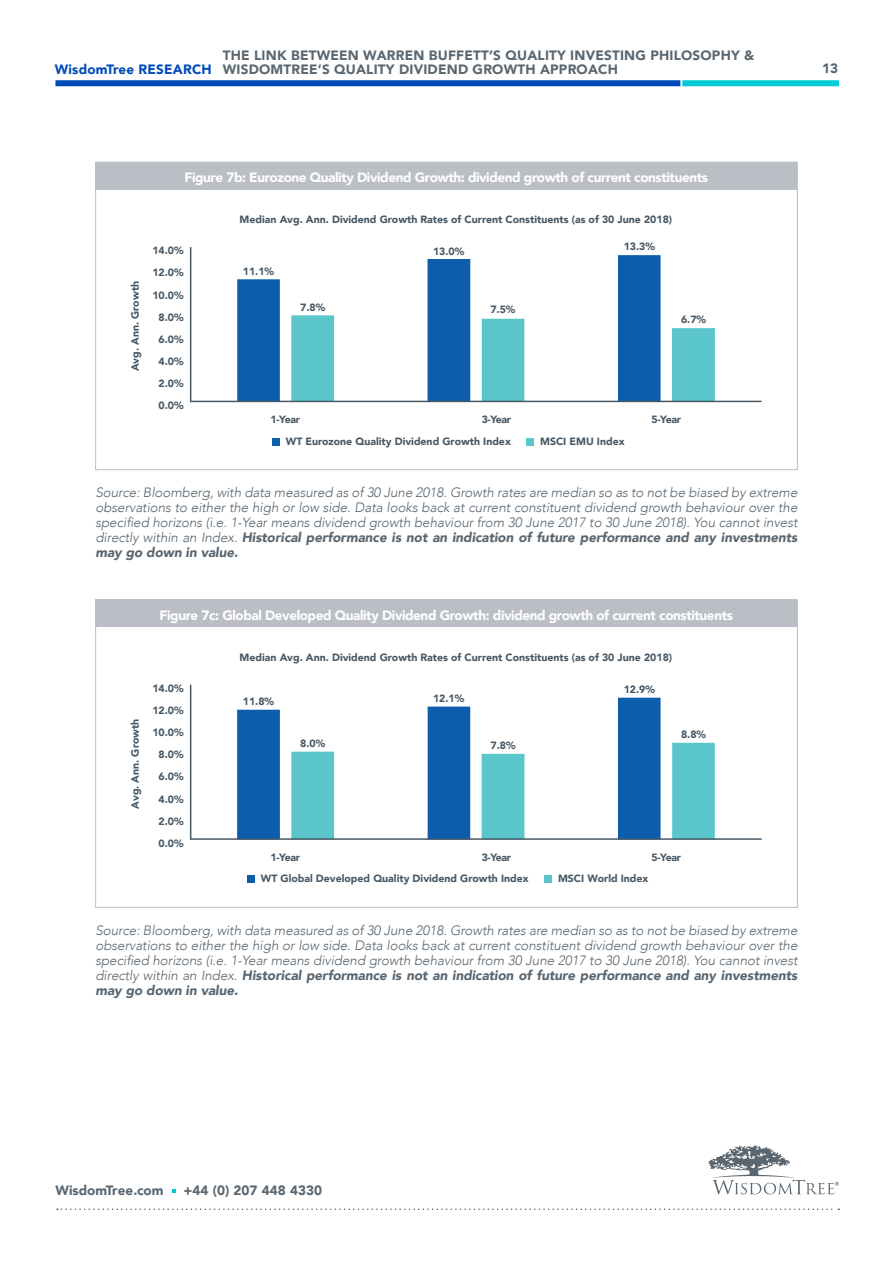
<style>
.page{position:relative;width:893px;height:1263px;background:#fff}
.page>*{position:absolute;margin:0;border:0;box-sizing:border-box;transform-origin:0 0}
.t1{font:italic 300 13.5px/15px "Avenir";letter-spacing:-.005em;color:#5a6670;text-align:justify}
.t2{font:900 13.5px "Avenir";letter-spacing:-.03em;color:#fff}
.t3{font:900 13.5px "Avenir";letter-spacing:.015em;color:#5a6670}
.t4{font:900 10.5px "Avenir";color:#475865}
.s1{color:#004aba}
.s2{font-weight:900}
</style>
<div class="page">
<svg style="left:237px;top:698px;width:424px;height:140px"></svg>
<svg style="left:291px;top:743px;width:424px;height:95px"></svg>
<svg style="left:237px;top:255px;width:424px;height:146px"></svg>
<svg style="left:291px;top:315px;width:424px;height:86px"></svg>
<svg style="left:708px;top:1145px;width:131px;height:50px"></svg>
<svg style="left:172px;top:1189px;width:3px;height:4px"></svg>
<svg style="left:57px;top:1208px;width:782px;height:2px"></svg>
<div style="left:55px;top:80px;width:625px;height:6px;background:#004aba"></div>
<div style="left:682px;top:80px;width:157px;height:6px;background:#00cad4"></div>
<div style="left:95px;top:162px;width:702px;height:27px;background:#bbbec4"></div>
<div style="left:95px;top:600px;width:702px;height:27px;background:#bbbec4"></div>
<div style="left:272px;top:438px;width:8px;height:7px;background:#0d5dac"></div>
<div style="left:526px;top:438px;width:8px;height:7px;background:#5ac6cc"></div>
<div style="left:247px;top:875px;width:8px;height:8px;background:#0d5dac"></div>
<div style="left:544px;top:875px;width:8px;height:8px;background:#5ac6cc"></div>
<hr style="left:190px;top:247px;width:1px;height:155px;background:#475865">
<hr style="left:191px;top:401px;width:571px;height:1px;background:#475865">
<hr style="left:190px;top:685px;width:1px;height:155px;background:#475865">
<hr style="left:191px;top:838px;width:571px;height:2px;background:#475865">
<p class="t3" style="left:223px;top:44px;width:533px">THE LINK BETWEEN WARREN BUFFETT’S QUALITY INVESTING PHILOSOPHY &amp;</p>
<p class="t3" style="left:55px;top:58px;width:565px"><span class="s1">WisdomTree RESEARCH</span> WISDOMTREE’S QUALITY DIVIDEND GROWTH APPROACH</p>
<p class="t3" style="left:822px;top:57px;width:18px">13</p>
<p class="t2" style="left:184px;top:166px;width:525px">Figure 7b: Eurozone Quality Dividend Growth: dividend growth of current constituents</p>
<p class="t4" style="left:126px;top:371px;width:92px;rotate:-90deg">Avg. Ann. Growth</p>
<p class="t4" style="left:152px;top:242px;width:33px">14.0%</p>
<p class="t4" style="left:152px;top:264px;width:33px">12.0%</p>
<p class="t4" style="left:152px;top:286px;width:33px">10.0%</p>
<p class="t4" style="left:159px;top:308px;width:27px">8.0%</p>
<p class="t4" style="left:159px;top:330px;width:27px">6.0%</p>
<p class="t4" style="left:159px;top:352px;width:27px">4.0%</p>
<p class="t4" style="left:159px;top:374px;width:27px">2.0%</p>
<p class="t4" style="left:159px;top:396px;width:27px">0.0%</p>
<p class="t4" style="left:240px;top:211px;width:434px">Median Avg. Ann. Dividend Growth Rates of Current Constituents (as of 30 June 2018)</p>
<p class="t4" style="left:243px;top:262px;width:33px">11.1%</p>
<p class="t4" style="left:300px;top:298px;width:27px">7.8%</p>
<p class="t4" style="left:270px;top:411px;width:31px">1-Year</p>
<p class="t4" style="left:433px;top:242px;width:33px">13.0%</p>
<p class="t4" style="left:490px;top:301px;width:27px">7.5%</p>
<p class="t4" style="left:482px;top:411px;width:31px">3-Year</p>
<p class="t4" style="left:624px;top:238px;width:33px">13.3%</p>
<p class="t4" style="left:681px;top:311px;width:27px">6.7%</p>
<p class="t4" style="left:651px;top:411px;width:31px">5-Year</p>
<p class="t4" style="left:286px;top:432px;width:226px">WT Eurozone Quality Dividend Growth Index</p>
<p class="t4" style="left:540px;top:432px;width:86px">MSCI EMU Index</p>
<p class="t1" style="left:95px;top:485px;width:704px">Source: Bloomberg, with data measured as of 30 June 2018. Growth rates are median so as to not be biased by extreme observations to either the high or low side. Data looks back at current constituent dividend growth behaviour over the specified horizons (i.e. 1-Year means dividend growth behaviour from 30 June 2017 to 30 June 2018). You cannot invest directly within an Index. <span class="s2">Historical performance is not an indication of future performance and any investments may go down in value.</span></p>
<p class="t2" style="left:160px;top:604px;width:575px">Figure 7c: Global Developed Quality Dividend Growth: dividend growth of current constituents</p>
<p class="t4" style="left:126px;top:809px;width:92px;rotate:-90deg">Avg. Ann. Growth</p>
<p class="t4" style="left:152px;top:679px;width:33px">14.0%</p>
<p class="t4" style="left:152px;top:701px;width:33px">12.0%</p>
<p class="t4" style="left:152px;top:723px;width:33px">10.0%</p>
<p class="t4" style="left:159px;top:746px;width:27px">8.0%</p>
<p class="t4" style="left:159px;top:768px;width:27px">6.0%</p>
<p class="t4" style="left:159px;top:790px;width:27px">4.0%</p>
<p class="t4" style="left:159px;top:812px;width:27px">2.0%</p>
<p class="t4" style="left:159px;top:834px;width:27px">0.0%</p>
<p class="t4" style="left:240px;top:648px;width:434px">Median Avg. Ann. Dividend Growth Rates of Current Constituents (as of 30 June 2018)</p>
<p class="t4" style="left:243px;top:692px;width:33px">11.8%</p>
<p class="t4" style="left:433px;top:689px;width:33px">12.1%</p>
<p class="t4" style="left:624px;top:680px;width:33px">12.9%</p>
<p class="t4" style="left:300px;top:734px;width:27px">8.0%</p>
<p class="t4" style="left:490px;top:737px;width:27px">7.8%</p>
<p class="t4" style="left:681px;top:725px;width:27px">8.8%</p>
<p class="t4" style="left:270px;top:848px;width:31px">1-Year</p>
<p class="t4" style="left:482px;top:848px;width:31px">3-Year</p>
<p class="t4" style="left:651px;top:848px;width:31px">5-Year</p>
<p class="t4" style="left:261px;top:870px;width:269px">WT Global Developed Quality Dividend Growth Index</p>
<p class="t4" style="left:558px;top:870px;width:92px">MSCI World Index</p>
<p class="t1" style="left:95px;top:922px;width:704px">Source: Bloomberg, with data measured as of 30 June 2018. Growth rates are median so as to not be biased by extreme observations to either the high or low side. Data looks back at current constituent dividend growth behaviour over the specified horizons (i.e. 1-Year means dividend growth behaviour from 30 June 2017 to 30 June 2018). You cannot invest directly within an Index. <span class="s2">Historical performance is not an indication of future performance and any investments may go down in value.</span></p>
<p class="t3" style="left:55px;top:1178px;width:110px">WisdomTree.com</p>
<p class="t3" style="left:184px;top:1178px;width:140px">+44 (0) 207 448 4330</p>
</div>
